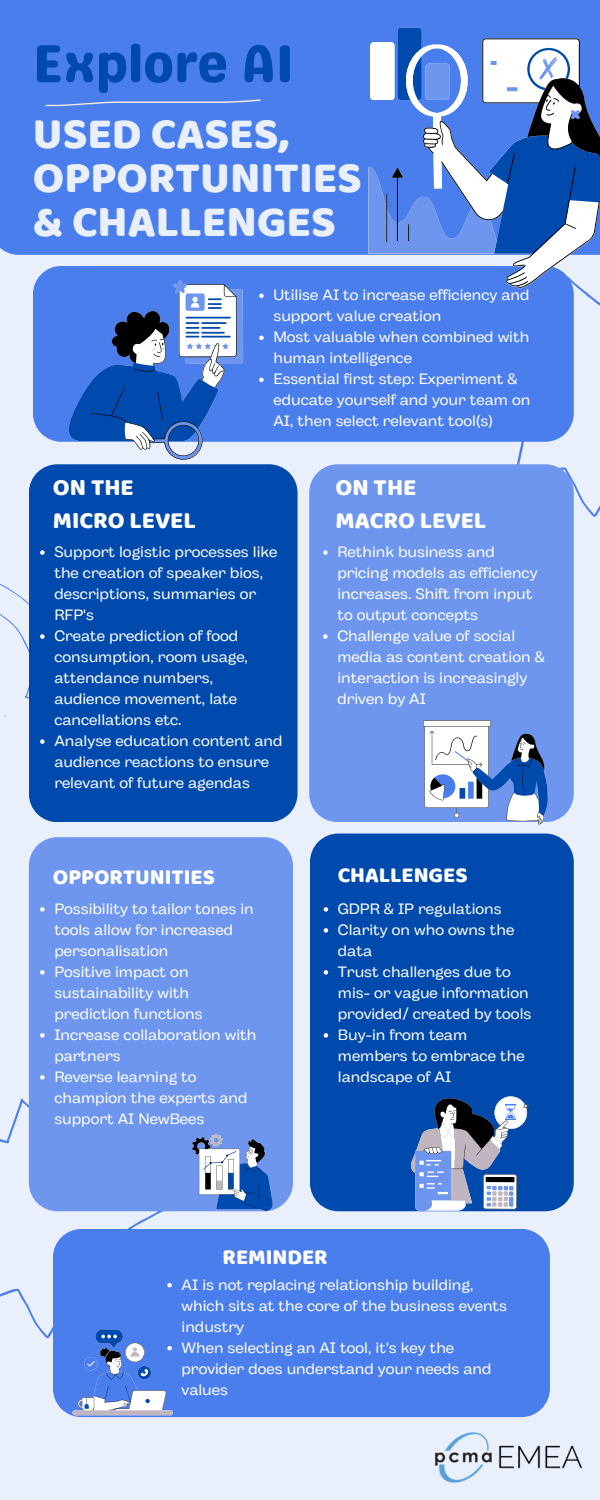
<style>
.page{position:relative;width:600px;height:1500px;background:#e9effb}
.page>*{position:absolute;margin:0;border:0;box-sizing:border-box;transform-origin:0 0}
.t1{font:53.4px "Genty Sans";color:#004aad}
.t2{font:44.8px/44.2px "Baloo Thambi";color:#e9effb}
.t3{font:24.1px/33px "Baloo Thambi";color:#fff}
.t4{font:22.1px "Baloo Thambi";color:#fff}
.t5{font:15px/21px "Body Grotesque Fit";color:#fff}
</style>
<div class="page">
<div style="left:29px;top:464px;width:269px;height:358px;background:#004aad"></div>
<div style="left:310px;top:834px;width:264px;height:377px;background:#004aad"></div>
<svg style="left:0;top:1099px;width:173px;height:239px"></svg>
<div style="left:29px;top:837px;width:264px;height:374px;background:#6e96ef"></div>
<div style="left:309px;top:464px;width:265px;height:358px;background:#6e96ef"></div>
<div style="left:33px;top:266px;width:336px;height:176px;background:#4b7eed"></div>
<div style="left:0;top:0;width:600px;height:255px;background:#4b7eed"></div>
<div style="left:53px;top:1229px;width:497px;height:188px;background:#4b7eed"></div>
<svg style="left:423px;top:721px;width:125px;height:104px;background:#98b0dc"></svg>
<svg style="left:63px;top:280px;width:180px;height:180px;background:#5d87d1"></svg>
<svg style="left:192px;top:1134px;width:81px;height:77px;background:#7393cb"></svg>
<svg style="left:410px;top:1096px;width:119px;height:115px;background:#6583b6"></svg>
<svg style="left:397px;top:28px;width:203px;height:10px;background:#4278e5"></svg>
<svg style="left:369px;top:38px;width:231px;height:479px;background:#7297e4"></svg>
<svg style="left:45px;top:99px;width:216px;height:7px;background:#6d93e9"></svg>
<img style="left:416px;top:1411px;width:167px;height:72px">
<svg style="left:40px;top:907px;width:5px;height:5px"></svg>
<svg style="left:40px;top:970px;width:5px;height:5px"></svg>
<svg style="left:40px;top:1033px;width:5px;height:5px"></svg>
<svg style="left:40px;top:1075px;width:5px;height:5px"></svg>
<svg style="left:324px;top:907px;width:4px;height:5px"></svg>
<svg style="left:324px;top:928px;width:4px;height:5px"></svg>
<svg style="left:324px;top:970px;width:4px;height:5px"></svg>
<svg style="left:324px;top:1033px;width:4px;height:5px"></svg>
<svg style="left:167px;top:1283px;width:5px;height:4px"></svg>
<svg style="left:72px;top:1329px;width:101px;height:86px;background:#6c92e1"></svg>
<svg style="left:323px;top:550px;width:5px;height:5px"></svg>
<svg style="left:323px;top:634px;width:5px;height:5px"></svg>
<svg style="left:259px;top:294px;width:5px;height:4px"></svg>
<svg style="left:259px;top:336px;width:5px;height:4px"></svg>
<svg style="left:259px;top:378px;width:5px;height:4px"></svg>
<svg style="left:0;top:528px;width:98px;height:216px"></svg>
<h2 class="t1" style="left:33px;top:32px;width:262px">Explore AI</h2>
<h1 class="t2" style="left:33px;top:113px;width:331px">USED CASES,<br>OPPORTUNITIES &amp; CHALLENGES</h1>
<p class="t3" style="left:53px;top:472px;width:144px">ON THE<br>MICRO LEVEL</p>
<p class="t5" style="left:273px;top:286px;width:258px">Utilise AI to increase efficiency and support value creation</p>
<p class="t5" style="left:273px;top:328px;width:257px">Most valuable when combined with human intelligence</p>
<p class="t5" style="left:273px;top:370px;width:258px">Essential first step: Experiment &amp; educate yourself and your team on<br>AI, then select relevant tool(s)</p>
<p class="t3" style="left:336px;top:472px;width:152px">ON THE<br>MACRO LEVEL</p>
<p class="t5" style="left:54px;top:543px;width:225px">Support logistic processes like the creation of speaker bios, descriptions, summaries or<br>RFP's</p>
<p class="t5" style="left:54px;top:627px;width:195px">Create prediction of food consumption, room usage, attendance numbers, audience movement, late cancellations etc.</p>
<h3 class="t5" style="left:54px;top:732px;width:230px">Analyse education content and audience reactions to ensure relevant of future agendas</h3>
<p class="t4" style="left:53px;top:861px;width:163px">OPPORTUNITIES</p>
<p class="t5" style="left:54px;top:899px;width:201px">Possibility to tailor tones in tools allow for increased personalisation</p>
<p class="t5" style="left:54px;top:962px;width:150px">Positive impact on sustainability with prediction functions</p>
<p class="t5" style="left:54px;top:1025px;width:204px">Increase collaboration with partners</p>
<p class="t5" style="left:54px;top:1067px;width:195px">Reverse learning to champion the experts and support AI NewBees</p>
<p class="t5" style="left:337px;top:543px;width:202px">Rethink business and pricing models as efficiency increases. Shift from input to output concepts</p>
<h3 class="t5" style="left:337px;top:627px;width:209px">Challenge value of social media as content creation &amp; interaction is increasingly driven by AI</h3>
<p class="t4" style="left:338px;top:859px;width:131px">CHALLENGES</p>
<p class="t5" style="left:338px;top:899px;width:165px">GDPR &amp; IP regulations</p>
<p class="t5" style="left:338px;top:920px;width:178px">Clarity on who owns the data</p>
<p class="t5" style="left:338px;top:962px;width:195px">Trust challenges due to mis- or vague information provided/ created by tools</p>
<h3 class="t5" style="left:338px;top:1025px;width:188px">Buy-in from team members to embrace the landscape of AI</h3>
<p class="t4" style="left:223px;top:1241px;width:107px">REMINDER</p>
<h3 class="t5" style="left:182px;top:1275px;width:327px">AI is not replacing relationship building, which sits at the core of the business events industry</h3>
<p class="t5" style="left:182px;top:1338px;width:311px">When selecting an AI tool, it's key the provider does understand your needs and values</p>
</div>
